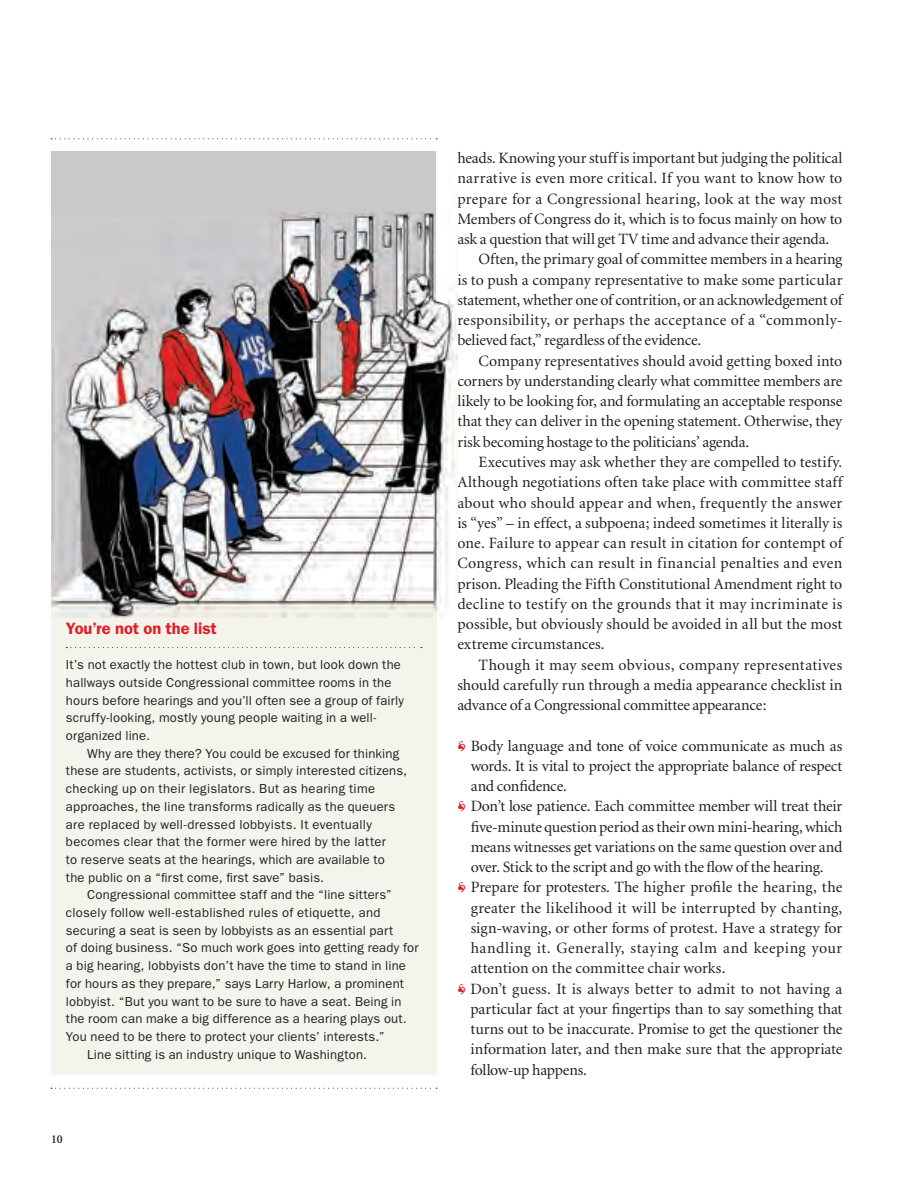
<style>
.page{position:relative;width:919px;height:1191px;background:#fff}
.page>*{position:absolute;margin:0;border:0;box-sizing:border-box;transform-origin:0 0}
.t1{font:600 16.5px "ITC Franklin Gothic Std";letter-spacing:-.005em;color:#e31b23}
.t2{font:15.75px/20.2px "Minion";color:#231f20}
.t3{font:15.75px "Minion";letter-spacing:.02em;color:#231f20}
.t4{font:15.75px "Minion";letter-spacing:-.02em;color:#231f20}
.t5{font:15.75px "Minion";letter-spacing:.025em;color:#231f20}
.t6{font:13.05px/17.7px "ITC Franklin Gothic Std";letter-spacing:.015em;color:#231f20}
.t7{font:600 12px "Minion";color:#231f20}
</style>
<div class="page">
<svg style="left:51px;top:138px;width:386px;height:1px"></svg>
<svg style="left:51px;top:1087px;width:386px;height:1px"></svg>
<img style="left:51px;top:212px;width:406px;height:405px">
<div style="left:51px;top:151px;width:385px;height:61px;background:#cac9ca"></div>
<svg style="left:436px;top:212px;width:12px;height:92px"></svg>
<div style="left:51px;top:602px;width:385px;height:473px;background:#f4f3ec"></div>
<svg style="left:66px;top:647px;width:356px;height:1px"></svg>
<p class="t1" style="left:66px;top:619px;width:152px">You’re not on the list</p>
<p class="t6" style="left:66px;top:656px;width:339px">It’s not exactly the hottest club in town, but look down the hallways outside Congressional committee rooms in the hours before hearings and you’ll often see a group of fairly scruffy-looking, mostly young people waiting in a well&shy;organized line.</p>
<p class="t6" style="left:66px;top:744px;width:342px;text-indent:21px">Why are they there? You could be excused for thinking these are students, activists, or simply interested citizens, checking up on their legislators. But as hearing time approaches, the line transforms radically as the queuers are replaced by well-dressed lobbyists. It eventually becomes clear that the former were hired by the latter<br>to reserve seats at the hearings, which are available to<br>the public on a “first come, first save” basis.</p>
<p class="t6" style="left:87px;top:886px;width:306px">Congressional committee staff and the “line sitters”</p>
<p class="t6" style="left:66px;top:904px;width:316px">closely follow well-established rules of etiquette, and</p>
<p class="t6" style="left:66px;top:921px;width:329px">securing a seat is seen by lobbyists as an essential part</p>
<p class="t6" style="left:66px;top:939px;width:354px">of doing business. “So much work goes into getting ready for</p>
<p class="t6" style="left:66px;top:957px;width:341px">a big hearing, lobbyists don’t have the time to stand in line</p>
<p class="t6" style="left:66px;top:974px;width:339px">for hours as they prepare,” says Larry Harlow, a prominent</p>
<p class="t6" style="left:66px;top:992px;width:337px">lobbyist. “But you want to be sure to have a seat. Being in</p>
<p class="t6" style="left:66px;top:1010px;width:342px">the room can make a big difference as a hearing plays out.</p>
<p class="t6" style="left:66px;top:1027px;width:320px">You need to be there to protect your clients’ interests.”</p>
<p class="t6" style="left:87px;top:1045px;width:281px">Line sitting is an industry unique to Washington.</p>
<p class="t7" style="left:51px;top:1132px;width:13px">10</p>
<p class="t2" style="left:457px;top:148px;width:386px">heads. Knowing your stuff is important but judging the political</p>
<p class="t2" style="left:457px;top:169px;width:386px">narrative is even more critical. If you want to know how to</p>
<p class="t2" style="left:457px;top:189px;width:386px">prepare for a Congressional hearing, look at the way most</p>
<p class="t2" style="left:457px;top:209px;width:386px">Members of Congress do it, which is to focus mainly on how to</p>
<p class="t2" style="left:457px;top:229px;width:373px">ask a question that will get TV time and advance their agenda.</p>
<p class="t2" style="left:478px;top:250px;width:365px">Often, the primary goal of committee members in a hearing</p>
<p class="t2" style="left:457px;top:270px;width:386px">is to push a company representative to make some particular</p>
<p class="t4" style="left:457px;top:292px;width:386px">statement, whether one of contrition, or an acknowledgement of</p>
<p class="t3" style="left:457px;top:312px;width:386px">responsibility, or perhaps the acceptance of a “commonly-</p>
<p class="t2" style="left:457px;top:331px;width:245px">believed fact,” regardless of the evidence.</p>
<p class="t2" style="left:478px;top:351px;width:365px">Company representatives should avoid getting boxed into</p>
<p class="t2" style="left:457px;top:371px;width:386px">corners by understanding clearly what committee members are</p>
<p class="t2" style="left:457px;top:391px;width:386px">likely to be looking for, and formulating an acceptable response</p>
<p class="t2" style="left:457px;top:412px;width:386px">that they can deliver in the opening statement. Otherwise, they</p>
<p class="t2" style="left:457px;top:432px;width:293px">risk becoming hostage to the politicians’ agenda.</p>
<p class="t2" style="left:478px;top:452px;width:365px">Executives may ask whether they are compelled to testify.</p>
<p class="t2" style="left:457px;top:473px;width:386px">Although negotiations often take place with committee staff</p>
<p class="t3" style="left:457px;top:495px;width:386px">about who should appear and when, frequently the answer</p>
<p class="t2" style="left:457px;top:513px;width:386px">is “yes” – in effect, a subpoena; indeed sometimes it literally is</p>
<p class="t2" style="left:457px;top:533px;width:386px">one. Failure to appear can result in citation for contempt of</p>
<p class="t5" style="left:457px;top:555px;width:386px">Congress, which can result in financial penalties and even</p>
<p class="t2" style="left:457px;top:574px;width:386px">prison. Pleading the Fifth Constitutional Amendment right to</p>
<p class="t3" style="left:457px;top:596px;width:386px">decline to testify on the grounds that it may incriminate is</p>
<p class="t2" style="left:457px;top:614px;width:386px">possible, but obviously should be avoided in all but the most</p>
<p class="t2" style="left:457px;top:635px;width:149px">extreme circumstances.</p>
<p class="t2" style="left:478px;top:655px;width:365px">Though it may seem obvious, company representatives</p>
<p class="t2" style="left:457px;top:675px;width:386px">should carefully run through a media appearance checklist in</p>
<p class="t2" style="left:457px;top:695px;width:311px">advance of a Congressional committee appearance:</p>
<p class="t2" style="left:470px;top:736px;width:373px">Body language and tone of voice communicate as much as words. It is vital to project the appropriate balance of respect and confidence.<br>Don’t lose patience. Each committee member will treat their five-minute question period as their own mini-hearing, which means witnesses get variations on the same question over and over. Stick to the script and go with the flow of the hearing.<br>Prepare for protesters. The higher profile the hearing, the greater the likelihood it will be interrupted by chanting, sign-waving, or other forms of protest. Have a strategy for handling it. Generally, staying calm and keeping your attention on the committee chair works.<br>Don’t guess. It is always better to admit to not having a particular fact at your fingertips than to say something that turns out to be inaccurate. Promise to get the questioner the information later, and then make sure that the appropriate follow-up happens.</p>
</div>
